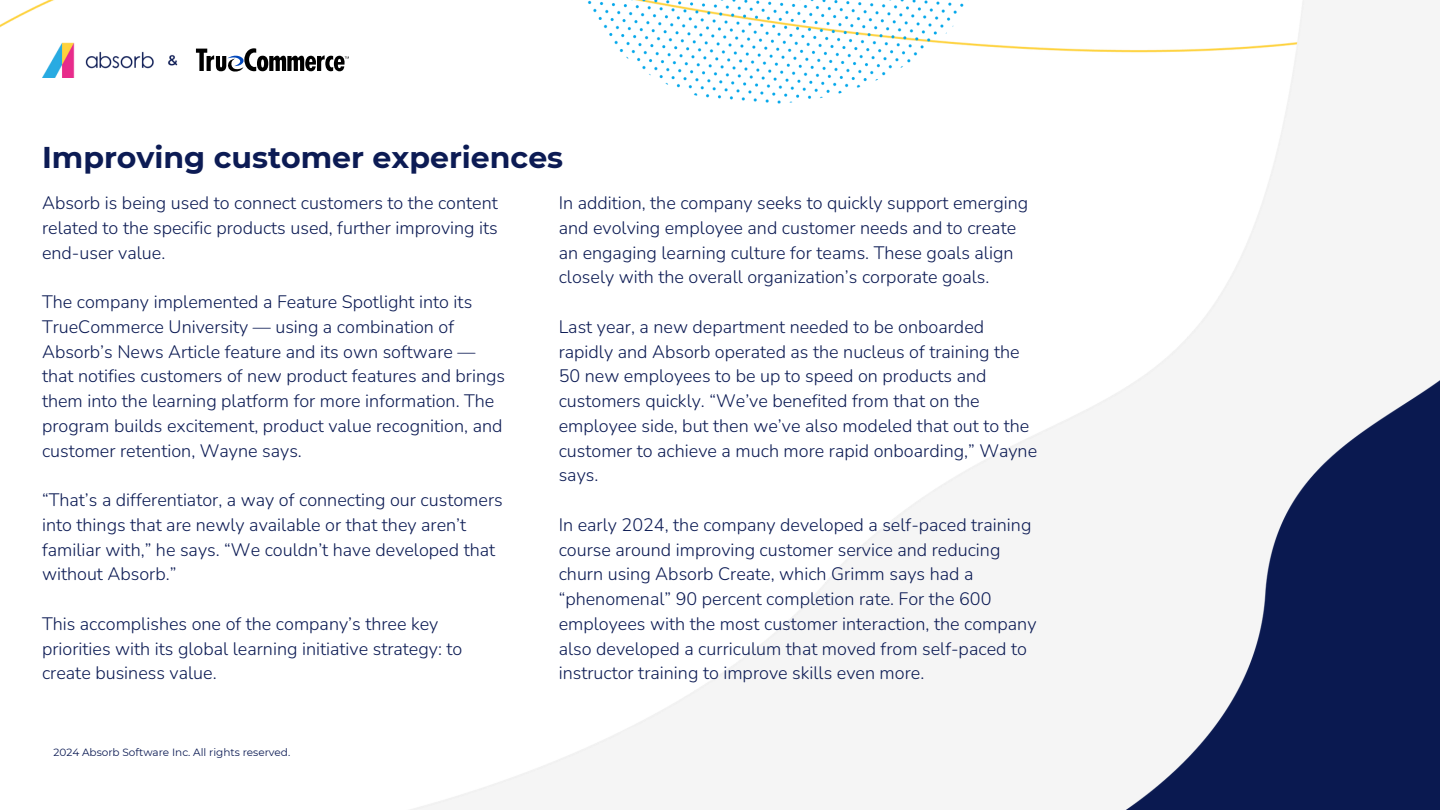
<style>
.page{position:relative;width:1440px;height:810px;background:#fff}
.page>*{position:absolute;margin:0;border:0;box-sizing:border-box;transform-origin:0 0}
.t1{font:700 30px "Montserrat";color:#0c1b54}
.t2{font:300 18px/24.8px "Nunito";color:#0c1b54}
.t3{font:10.5px "Montserrat";color:#0c1b54}
</style>
<div class="page">
<img style="left:587px;top:0;width:493px;height:104px">
<img style="left:1068px;top:325px;width:372px;height:485px">
<img style="left:42px;top:42px;width:136px;height:35px">
<svg style="left:196px;top:48px;width:153px;height:24px"></svg>
<h2 class="t1" style="left:42px;top:139px;width:523px">Improving customer experiences</h2>
<p class="t2" style="left:42px;top:191px;width:457px;text-align:justify">Absorb is being used to connect customers to the content related to the specific products used, further improving its end-user value.</p>
<p class="t2" style="left:42px;top:290px;width:465px">The company implemented a Feature Spotlight into its TrueCommerce University — using a combination of Absorb’s News Article feature and its own software — that notifies customers of new product features and brings them into the learning platform for more information. The program builds excitement, product value recognition, and customer retention, Wayne says.</p>
<p class="t2" style="left:42px;top:488px;width:462px">“That’s a differentiator, a way of connecting our customers into things that are newly available or that they aren’t familiar with,” he says. “We couldn’t have developed that without Absorb.”</p>
<h1 class="t2" style="left:42px;top:612px;width:422px">This accomplishes one of the company’s three key priorities with its global learning initiative strategy: to create business value.</h1>
<h2 class="t3" style="left:53px;top:746px;width:238px">2024 Absorb Software Inc. All rights reserved.</h2>
<p class="t2" style="left:559px;top:191px;width:471px">In addition, the company seeks to quickly support emerging and evolving employee and customer needs and to create an engaging learning culture for teams. These goals align closely with the overall organization’s corporate goals.</p>
<p class="t2" style="left:559px;top:315px;width:480px">Last year, a new department needed to be onboarded rapidly and Absorb operated as the nucleus of training the 50 new employees to be up to speed on products and customers quickly. “We’ve benefited from that on the employee side, but then we’ve also modeled that out to the customer to achieve a much more rapid onboarding,” Wayne says.</p>
<h2 class="t2" style="left:559px;top:513px;width:479px">In early 2024, the company developed a self-paced training course around improving customer service and reducing churn using Absorb Create, which Grimm says had a “phenomenal” 90 percent completion rate. For the 600 employees with the most customer interaction, the company also developed a curriculum that moved from self-paced to instructor training to improve skills even more.</h2>
</div>
